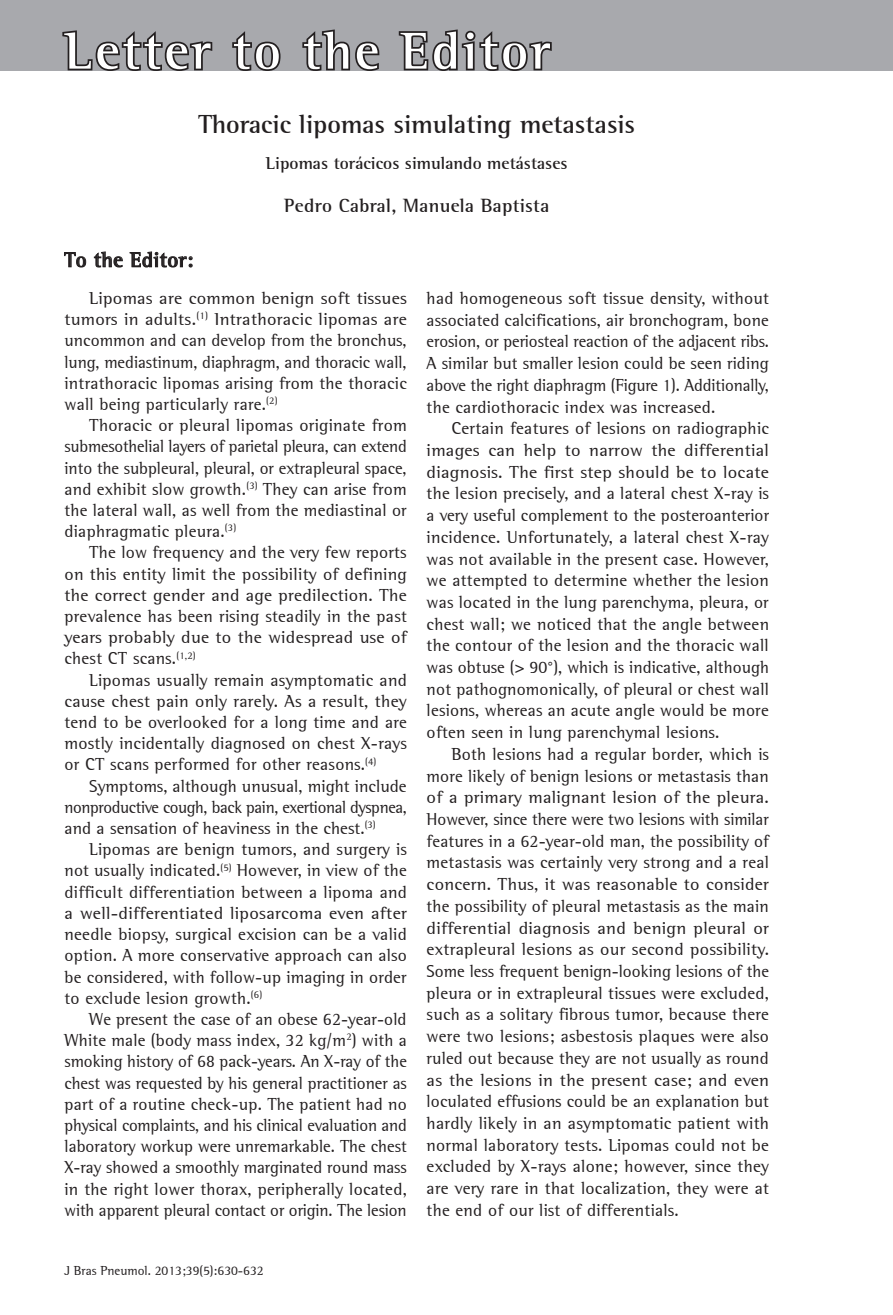
<style>
.page{position:relative;width:893px;height:1315px;background:#fff}
.page>*{position:absolute;margin:0;border:0;box-sizing:border-box;transform-origin:0 0}
.capítulo{font:700 52.5px "Libre Semi Serif S Si";letter-spacing:.05em;color:#fff}
.Título___1o_idioma{font:700 26.25px "Libre Semi Serif S Si";color:#231f20}
.Sub-título___1o_níve{font:700 21px "Libre Semi Serif S Si";letter-spacing:.015em;color:#231f20}
.Autores{font:700 19.25px "Libre Semi Serif S Si";letter-spacing:.015em;color:#231f20}
.Corpo{font:17.5px/21.7px "Libre Semi Serif S Si";letter-spacing:.015em;color:#231f20;text-align:justify}
.Corpo-2{font:17.5px/21.2px "Libre Semi Serif S Si";letter-spacing:.015em;color:#231f20;text-align:justify;scale:1.05 1}
.Título___2o_idioma{font:700 17.5px "Libre Semi Serif S Si";color:#231f20}
.rodapé{font:13.12px "Libre Semi Serif S Si";color:#231f20}
</style>
<div class="page">
<div style="left:0;top:0;width:893px;height:70px;background:#a8a9ad"></div>
<svg style="left:64px;top:252px;width:22px;height:15px"></svg>
<svg style="left:94px;top:251px;width:29px;height:16px"></svg>
<svg style="left:130px;top:251px;width:62px;height:16px"></svg>
<svg style="left:61px;top:30px;width:153px;height:41px"></svg>
<svg style="left:230px;top:31px;width:53px;height:40px"></svg>
<svg style="left:301px;top:29px;width:80px;height:42px"></svg>
<svg style="left:397px;top:29px;width:156px;height:42px"></svg>
<p class="capítulo" style="left:64px;top:19px;width:487px">Letter to the Editor</p>
<p class="Título___1o_idioma" style="left:198px;top:108px;width:438px">Thoracic lipomas simulating metastasis</p>
<p class="Título___2o_idioma" style="left:266px;top:152px;width:303px">Lipomas torácicos simulando metástases</p>
<p class="Autores" style="left:284px;top:194px;width:267px">Pedro Cabral, Manuela Baptista</p>
<p class="Sub-título___1o_níve" style="left:64px;top:247px;width:130px">To the Editor:</p>
<p class="Corpo-2" style="left:64px;top:287px;width:328px;text-indent:25px">Lipomas are common benign soft tissues tumors in adults.<sup>(1)</sup> Intrathoracic lipomas are uncommon and can develop from the bronchus, lung, mediastinum, diaphragm, and thoracic wall, intrathoracic lipomas arising from the thoracic wall being particularly rare.<sup>(2)</sup></p>
<p class="Corpo" style="left:64px;top:415px;width:344px;line-height:21.2px;text-indent:25px">Thoracic or pleural lipomas originate from submesothelial layers of parietal pleura, can extend into the subpleural, pleural, or extrapleural space, and exhibit slow growth.<sup>(3)</sup> They can arise from the lateral wall, as well from the mediastinal or diaphragmatic pleura.<sup>(3)</sup></p>
<p class="Corpo" style="left:64px;top:542px;width:344px;line-height:21.2px;text-indent:25px">The low frequency and the very few reports on this entity limit the possibility of defining the correct gender and age predilection. The prevalence has been rising steadily in the past years probably due to the widespread use of chest CT scans.<sup>(1,2)</sup></p>
<p class="Corpo" style="left:64px;top:669px;width:344px;line-height:21.2px;text-indent:25px">Lipomas usually remain asymptomatic and cause chest pain only rarely. As a result, they tend to be overlooked for a long time and are mostly incidentally diagnosed on chest X-rays or CT scans performed for other reasons.<sup>(4)</sup></p>
<p class="Corpo" style="left:64px;top:775px;width:344px;line-height:21.2px;text-indent:25px">Symptoms, although unusual, might include nonproductive cough, back pain, exertional dyspnea, and a sensation of heaviness in the chest.<sup>(3)</sup></p>
<p class="Corpo" style="left:64px;top:838px;width:344px;line-height:21.2px;text-indent:25px">Lipomas are benign tumors, and surgery is not usually indicated.<sup>(5)</sup> However, in view of the difficult differentiation between a lipoma and a well-differentiated liposarcoma even after needle biopsy, surgical excision can be a valid option. A more conservative approach can also be considered, with follow-up imaging in order to exclude lesion growth.<sup>(6)</sup></p>
<p class="Corpo" style="left:64px;top:1008px;width:344px;line-height:21.2px;text-indent:25px">We present the case of an obese 62-year-old White male (body mass index, 32 kg/m<sup>2</sup>) with a smoking history of 68 pack-years. An X-ray of the chest was requested by his general practitioner as part of a routine check-up. The patient had no physical complaints, and his clinical evaluation and laboratory workup were unremarkable. The chest X-ray showed a smoothly marginated round mass in the right lower thorax, peripherally located, with apparent pleural contact or origin. The lesion</p>
<p class="rodapé" style="left:64px;top:1263px;width:201px">J Bras Pneumol. 2013;39(5):630-632</p>
<p class="Corpo" style="left:427px;top:287px;width:344px">had homogeneous soft tissue density, without associated calcifications, air bronchogram, bone erosion, or periosteal reaction of the adjacent ribs.<br>A similar but smaller lesion could be seen riding above the right diaphragm (Figure 1). Additionally, the cardiothoracic index was increased.</p>
<p class="Corpo" style="left:427px;top:417px;width:344px;text-indent:25px">Certain features of lesions on radiographic images can help to narrow the differential diagnosis. The first step should be to locate the lesion precisely, and a lateral chest X-ray is a very useful complement to the posteroanterior incidence. Unfortunately, a lateral chest X-ray was not available in the present case. However, we attempted to determine whether the lesion was located in the lung parenchyma, pleura, or chest wall; we noticed that the angle between the contour of the lesion and the thoracic wall was obtuse (&gt; 90°), which is indicative, although not pathognomonically, of pleural or chest wall lesions, whereas an acute angle would be more often seen in lung parenchymal lesions.</p>
<p class="Corpo" style="left:427px;top:743px;width:344px;text-indent:25px">Both lesions had a regular border, which is more likely of benign lesions or metastasis than of a primary malignant lesion of the pleura.<br>However, since there were two lesions with similar features in a 62-year-old man, the possibility of metastasis was certainly very strong and a real concern. Thus, it was reasonable to consider the possibility of pleural metastasis as the main differential diagnosis and benign pleural or extrapleural lesions as our second possibility.<br>Some less frequent benign-looking lesions of the pleura or in extrapleural tissues were excluded, such as a solitary fibrous tumor, because there were two lesions; asbestosis plaques were also ruled out because they are not usually as round as the lesions in the present case; and even loculated effusions could be an explanation but hardly likely in an asymptomatic patient with normal laboratory tests. Lipomas could not be excluded by X-rays alone; however, since they are very rare in that localization, they were at the end of our list of differentials.</p>
</div>
